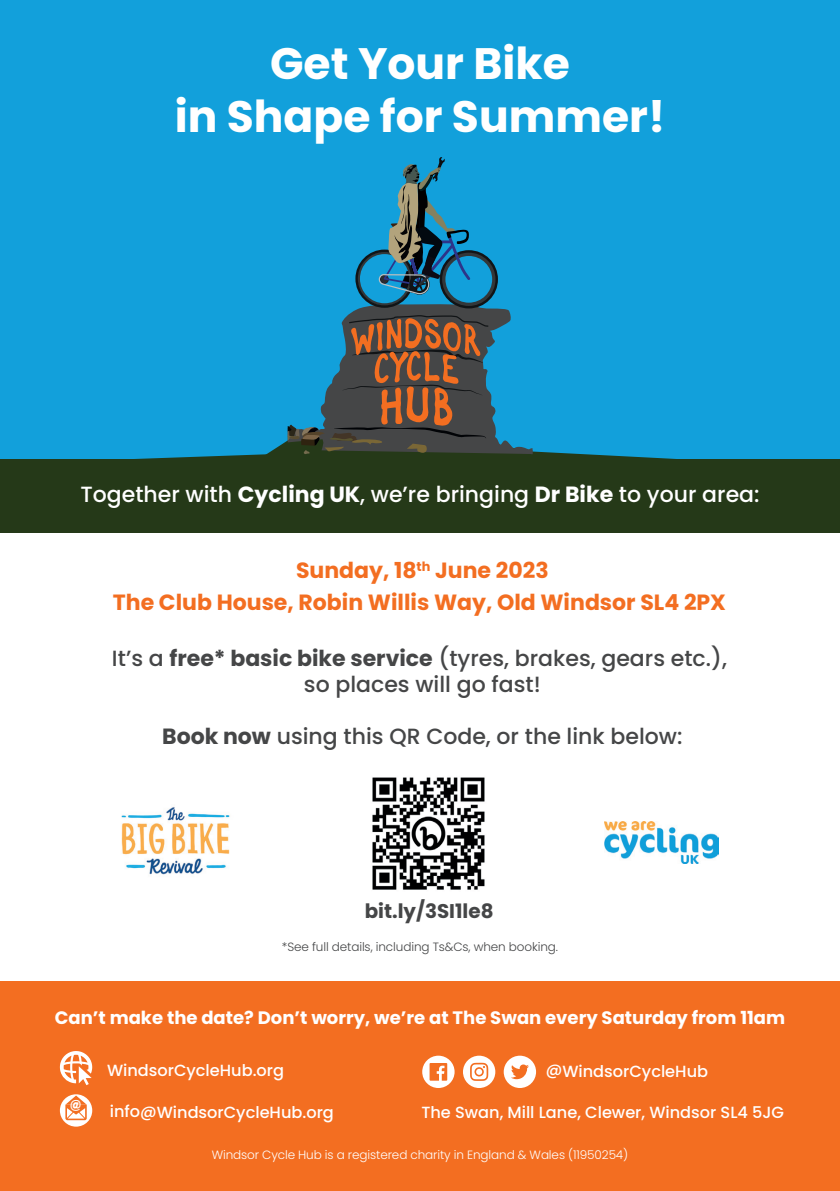
<style>
.page{position:relative;width:840px;height:1191px;background:#fff}
.page>*{position:absolute;margin:0;border:0;box-sizing:border-box;transform-origin:0 0}
.t1{font:700 44px/52.8px "Poppins";color:#fff;text-align:center}
.t2{font:500 22px/26.4px "Poppins";color:#454647;text-align:center}
.t3{font:700 22px/32px "Poppins";color:#f36e21;text-align:center}
.t4{font:500 22px "Poppins";color:#fff}
.t5{font:700 19.8px "Poppins";color:#454647}
.t6{font:700 18px "Poppins";color:#fff}
.t7{font:500 16.2px "Poppins";color:#fff}
.t8{font:13.8px "Hello Font ID Pinocchio";color:#fff}
.t9{font:300 12px "Poppins";letter-spacing:-.01em;color:#fff}
.t10{font:300 12px "Poppins";letter-spacing:-.01em;color:#454647}
.s1{font-weight:700}
</style>
<div class="page">
<div style="left:0;top:0;width:839px;height:465px;background:#12a0db"></div>
<div style="left:0;top:981px;width:839px;height:210px;background:#f36e21"></div>
<div style="left:357px;top:252px;width:54px;height:54px;border:2px solid #333739;border-radius:50%"></div>
<div style="left:440px;top:251px;width:57px;height:56px;border:5px solid #333739;border-radius:50%"></div>
<div style="left:439px;top:250px;width:58px;height:58px;border:2px solid #111416;border-radius:50%"></div>
<svg style="left:378px;top:157px;width:92px;height:138px"></svg>
<svg style="left:135px;top:304px;width:541px;height:155px"></svg>
<div style="left:503px;top:1055px;width:32px;height:33px;background:#fff;border-radius:50%"></div>
<svg style="left:511px;top:1064px;width:17px;height:15px"></svg>
<div style="left:462px;top:1055px;width:33px;height:33px;background:#fff;border-radius:50%"></div>
<svg style="left:470px;top:1062px;width:18px;height:19px"></svg>
<div style="left:422px;top:1055px;width:32px;height:33px;background:#fff;border-radius:50%"></div>
<svg style="left:429px;top:1063px;width:18px;height:17px"></svg>
<div style="left:60px;top:1094px;width:32px;height:32px;background:#fff;border-radius:50%"></div>
<svg style="left:65px;top:1095px;width:22px;height:25px"></svg>
<svg style="left:60px;top:1051px;width:32px;height:34px"></svg>
<img style="left:604px;top:822px;width:113px;height:41px">
<img style="left:121px;top:807px;width:109px;height:68px">
<img style="left:372px;top:777px;width:113px;height:113px">
<div style="left:0;top:459px;width:839px;height:73px;background:#253918"></div>
<h1 class="t1" style="left:175px;top:38px;width:491px">Get Your Bike<br>in Shape for Summer!</h1>
<p class="t4" style="left:80px;top:482px;width:680px">Together with <span class="s1">Cycling UK</span>, we’re bringing <span class="s1">Dr Bike</span> to your area:</p>
<p class="t3" style="left:113px;top:555px;width:614px">Sunday, 18<sup>th</sup> June 2023<br>The Club House, Robin Willis Way, Old Windsor SL4 2PX</p>
<p class="t2" style="left:112px;top:645px;width:616px">It’s a <span class="s1">free* basic bike service</span> (tyres, brakes, gears etc.), so places will go fast!</p>
<p class="t2" style="left:162px;top:723px;width:521px"><span class="s1">Book now</span> using this QR Code, or the link below:</p>
<p class="t5" style="left:364px;top:899px;width:130px">bit.ly/3SI1le8</p>
<p class="t10" style="left:282px;top:940px;width:277px">*See full details, including Ts&amp;Cs, when booking.</p>
<p class="t6" style="left:55px;top:1007px;width:731px">Can’t make the date? Don’t worry, we’re at The Swan every Saturday from 11am</p>
<p class="t7" style="left:107px;top:1061px;width:178px">WindsorCycleHub.org</p>
<p class="t8" style="left:70px;top:1095px;width:13px">@</p>
<p class="t7" style="left:110px;top:1103px;width:225px">info@WindsorCycleHub.org</p>
<p class="t7" style="left:545px;top:1061px;width:164px">@WindsorCycleHub</p>
<p class="t7" style="left:421px;top:1102px;width:364px">The Swan, Mill Lane, Clewer, Windsor SL4 5JG</p>
<p class="t9" style="left:211px;top:1147px;width:418px">Windsor Cycle Hub is a registered charity in England &amp; Wales (11950254)</p>
</div>
